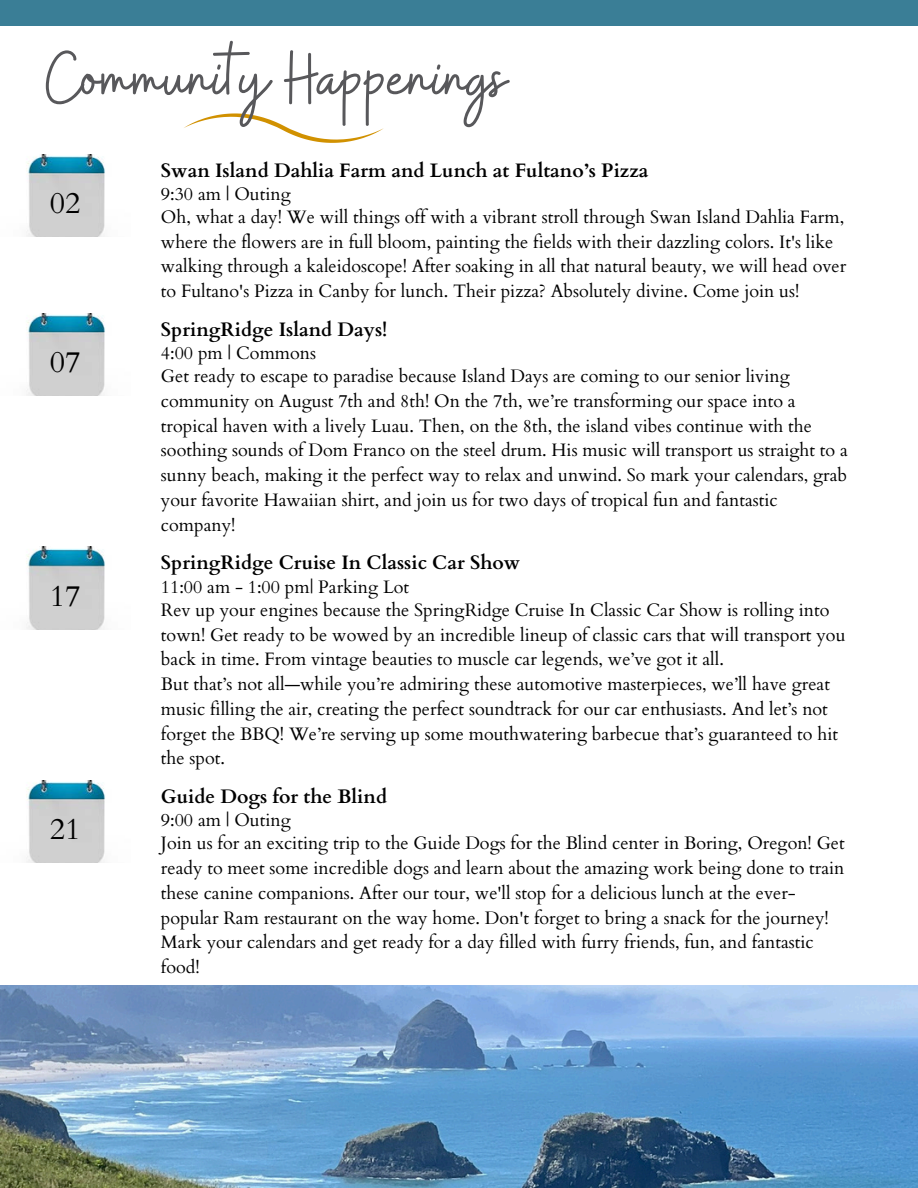
<style>
.page{position:relative;width:918px;height:1188px;background:#fff}
.page>*{position:absolute;margin:0;border:0;box-sizing:border-box;transform-origin:0 0}
.t1{font:75px "Buffalo";color:#58585b}
.t2{font:30px "Cardo";color:#000}
.t3{font:700 19.5px "Cardo";color:#000}
.t4{font:18px/24.8px "Cardo";color:#000}
</style>
<div class="page">
<img style="left:0;top:986px;width:918px;height:202px">
<svg style="left:184px;top:113px;width:200px;height:30px"></svg>
<div style="left:0;top:0;width:918px;height:26px;background:#3a7e96"></div>
<img style="left:26px;top:154px;width:79px;height:82px">
<img style="left:26px;top:313px;width:79px;height:83px">
<img style="left:26px;top:547px;width:79px;height:82px">
<img style="left:26px;top:780px;width:79px;height:83px">
<p class="t1" style="left:46px;top:29px;width:462px">Community Happenings</p>
<p class="t2" style="left:50px;top:183px;width:32px">02</p>
<p class="t2" style="left:50px;top:342px;width:32px">07</p>
<p class="t2" style="left:50px;top:576px;width:32px">17</p>
<p class="t2" style="left:50px;top:809px;width:32px">21</p>
<p class="t3" style="left:161px;top:157px;width:489px">Swan Island Dahlia Farm and Lunch at Fultano’s Pizza</p>
<h2 class="t4" style="left:161px;top:205px;width:687px">Oh, what a day! We will things off with a vibrant stroll through Swan Island Dahlia Farm, where the flowers are in full bloom, painting the fields with their dazzling colors. It's like walking through a kaleidoscope! After soaking in all that natural beauty, we will head over to Fultano's Pizza in Canby for lunch. Their pizza? Absolutely divine. Come join us!</h2>
<p class="t4" style="left:161px;top:182px;width:131px">9:30 am | Outing</p>
<p class="t3" style="left:161px;top:317px;width:228px">SpringRidge Island Days!</p>
<h2 class="t4" style="left:161px;top:364px;width:688px">Get ready to escape to paradise because Island Days are coming to our senior living community on August 7th and 8th! On the 7th, we’re transforming our space into a tropical haven with a lively Luau. Then, on the 8th, the island vibes continue with the soothing sounds of Dom Franco on the steel drum. His music will transport us straight to a sunny beach, making it the perfect way to relax and unwind. So mark your calendars, grab your favorite Hawaiian shirt, and join us for two days of tropical fun and fantastic company!</h2>
<p class="t4" style="left:161px;top:341px;width:157px">4:00 pm | Commons</p>
<p class="t3" style="left:161px;top:550px;width:361px">SpringRidge Cruise In Classic Car Show</p>
<h2 class="t4" style="left:161px;top:598px;width:686px">Rev up your engines because the SpringRidge Cruise In Classic Car Show is rolling into town! Get ready to be wowed by an incredible lineup of classic cars that will transport you back in time. From vintage beauties to muscle car legends, we’ve got it all.</h2>
<p class="t4" style="left:161px;top:672px;width:679px">But that’s not all—while you’re admiring these automotive masterpieces, we’ll have great music filling the air, creating the perfect soundtrack for our car enthusiasts. And let’s not forget the BBQ! We’re serving up some mouthwatering barbecue that’s guaranteed to hit the spot.</p>
<p class="t4" style="left:161px;top:575px;width:250px">11:00 am - 1:00 pm| Parking Lot</p>
<p class="t3" style="left:161px;top:784px;width:228px">Guide Dogs for the Blind</p>
<h2 class="t4" style="left:161px;top:831px;width:685px">Join us for an exciting trip to the Guide Dogs for the Blind center in Boring, Oregon! Get ready to meet some incredible dogs and learn about the amazing work being done to train these canine companions. After our tour, we'll stop for a delicious lunch at the ever&shy;popular Ram restaurant on the way home. Don't forget to bring a snack for the journey!</h2>
<p class="t4" style="left:161px;top:930px;width:654px">Mark your calendars and get ready for a day filled with furry friends, fun, and fantastic food!</p>
<p class="t4" style="left:161px;top:808px;width:131px">9:00 am | Outing</p>
</div>
